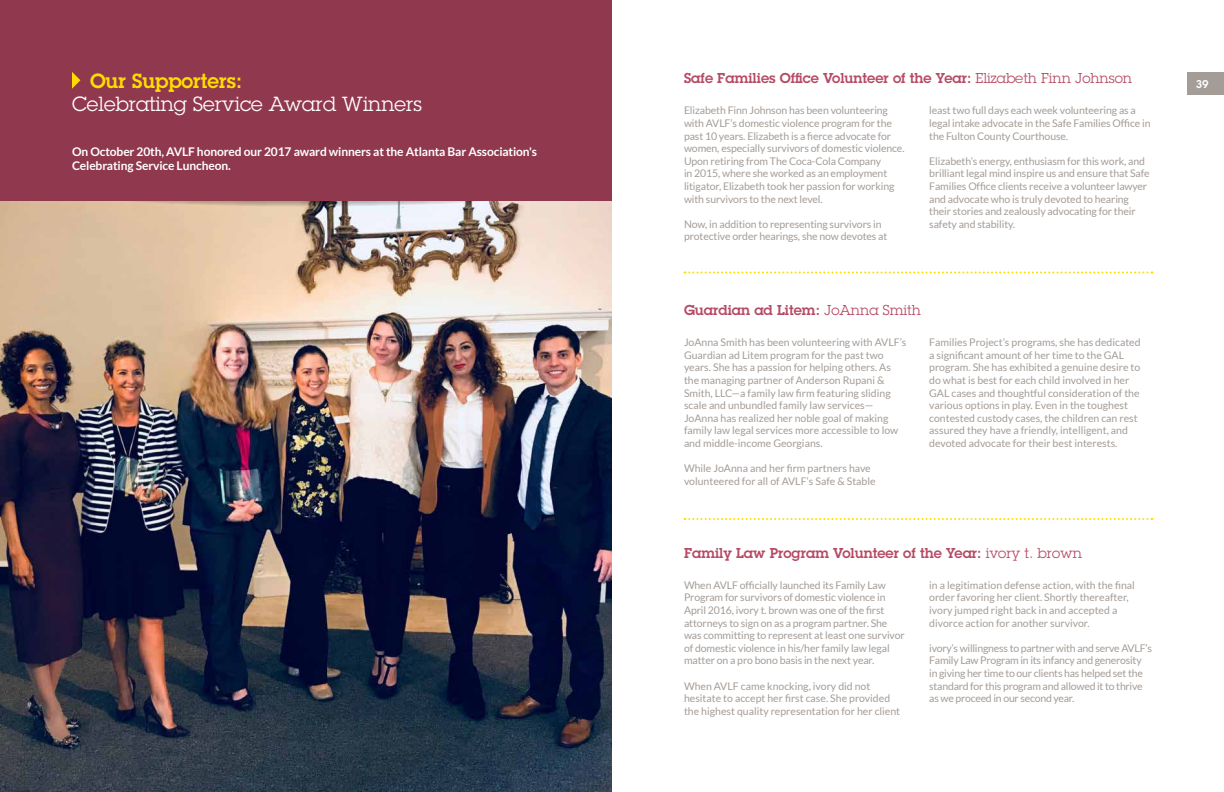
<style>
.page{position:relative;width:1224px;height:792px;background:#fff}
.page>*{position:absolute;margin:0;border:0;box-sizing:border-box;transform-origin:0 0}
.t1{font:20px "Lubalin Graph";color:#fff}
.t2{font:600 20px "Lubalin Graph";color:#fd0}
.t3{font:600 14px "Lubalin Graph";color:#b64a64}
.t4{font:700 12px/14.4px "Lato";letter-spacing:-.01em;color:#fff}
.t5{font:600 11px "Lubalin Graph";color:#fff}
.t6{font:10.5px/12.6px "Lato";letter-spacing:-.01em;color:#a49c96}
.s1{font-weight:400}
</style>
<div class="page">
<img style="left:0;top:201px;width:612px;height:591px">
<svg style="left:45px;top:169px;width:523px;height:38px;background:#b8ada1"></svg>
<div style="left:0;top:0;width:612px;height:201px;background:#90384e"></div>
<svg style="left:684px;top:272px;width:469px;height:2px"></svg>
<svg style="left:684px;top:518px;width:469px;height:2px"></svg>
<svg style="left:72px;top:72px;width:8px;height:17px"></svg>
<div style="left:1188px;top:72px;width:36px;height:23px;background:#a49c96"></div>
<h1 class="t2" style="left:90px;top:67px;width:153px">Our Supporters:</h1>
<h1 class="t1" style="left:72px;top:91px;width:351px">Celebrating Service Award Winners</h1>
<p class="t4" style="left:72px;top:144px;width:467px">On October 20th, AVLF honored our 2017 award winners at the Atlanta Bar Association's<br>Celebrating Service Luncheon.</p>
<h2 class="t3" style="left:684px;top:69px;width:450px">Safe Families Office Volunteer of the Year: <span class="s1">Elizabeth Finn Johnson</span></h2>
<p class="t6" style="left:684px;top:104px;width:222px">Elizabeth Finn Johnson has been volunteering with AVLF’s domestic violence program for the past 10 years. Elizabeth is a fierce advocate for women, especially survivors of domestic violence.<br>Upon retiring from The Coca-Cola Company<br>in 2015, where she worked as an employment litigator, Elizabeth took her passion for working with survivors to the next level.</p>
<p class="t6" style="left:684px;top:218px;width:205px">Now, in addition to representing survivors in protective order hearings, she now devotes at</p>
<p class="t6" style="left:929px;top:104px;width:223px">least two full days each week volunteering as a legal intake advocate in the Safe Families Office in the Fulton County Courthouse.</p>
<p class="t6" style="left:929px;top:155px;width:222px">Elizabeth’s energy, enthusiasm for this work, and brilliant legal mind inspire us and ensure that Safe Families Office clients receive a volunteer lawyer and advocate who is truly devoted to hearing their stories and zealously advocating for their safety and stability.</p>
<h2 class="t3" style="left:684px;top:301px;width:238px">Guardian ad Litem: <span class="s1">JoAnna Smith</span></h2>
<p class="t6" style="left:684px;top:336px;width:224px">JoAnna Smith has been volunteering with AVLF’s Guardian ad Litem program for the past two years. She has a passion for helping others. As the managing partner of Anderson Rupani &amp; Smith, LLC—a family law firm featuring sliding scale and unbundled family law services— JoAnna has realized her noble goal of making family law legal services more accessible to low and middle-income Georgians.</p>
<p class="t6" style="left:684px;top:462px;width:193px">While JoAnna and her firm partners have volunteered for all of AVLF’s Safe &amp; Stable</p>
<p class="t6" style="left:929px;top:336px;width:213px">Families Project’s programs, she has dedicated a significant amount of her time to the GAL program. She has exhibited a genuine desire to do what is best for each child involved in her GAL cases and thoughtful consideration of the various options in play. Even in the toughest contested custody cases, the children can rest assured they have a friendly, intelligent, and devoted advocate for their best interests.</p>
<h2 class="t3" style="left:684px;top:543px;width:400px">Family Law Program Volunteer of the Year: <span class="s1">ivory t. brown</span></h2>
<p class="t6" style="left:684px;top:579px;width:222px">When AVLF officially launched its Family Law Program for survivors of domestic violence in April 2016, ivory t. brown was one of the first attorneys to sign on as a program partner. She was committing to represent at least one survivor of domestic violence in his/her family law legal matter on a pro bono basis in the next year.</p>
<p class="t6" style="left:684px;top:679px;width:218px">When AVLF came knocking, ivory did not hesitate to accept her first case. She provided the highest quality representation for her client</p>
<p class="t6" style="left:929px;top:579px;width:207px">in a legitimation defense action, with the final order favoring her client. Shortly thereafter, ivory jumped right back in and accepted a divorce action for another survivor.</p>
<p class="t6" style="left:929px;top:642px;width:224px">ivory’s willingness to partner with and serve AVLF’s Family Law Program in its infancy and generosity in giving her time to our clients has helped set the standard for this program and allowed it to thrive as we proceed in our second year.</p>
<p class="t5" style="left:1196px;top:77px;width:14px">39</p>
</div>
